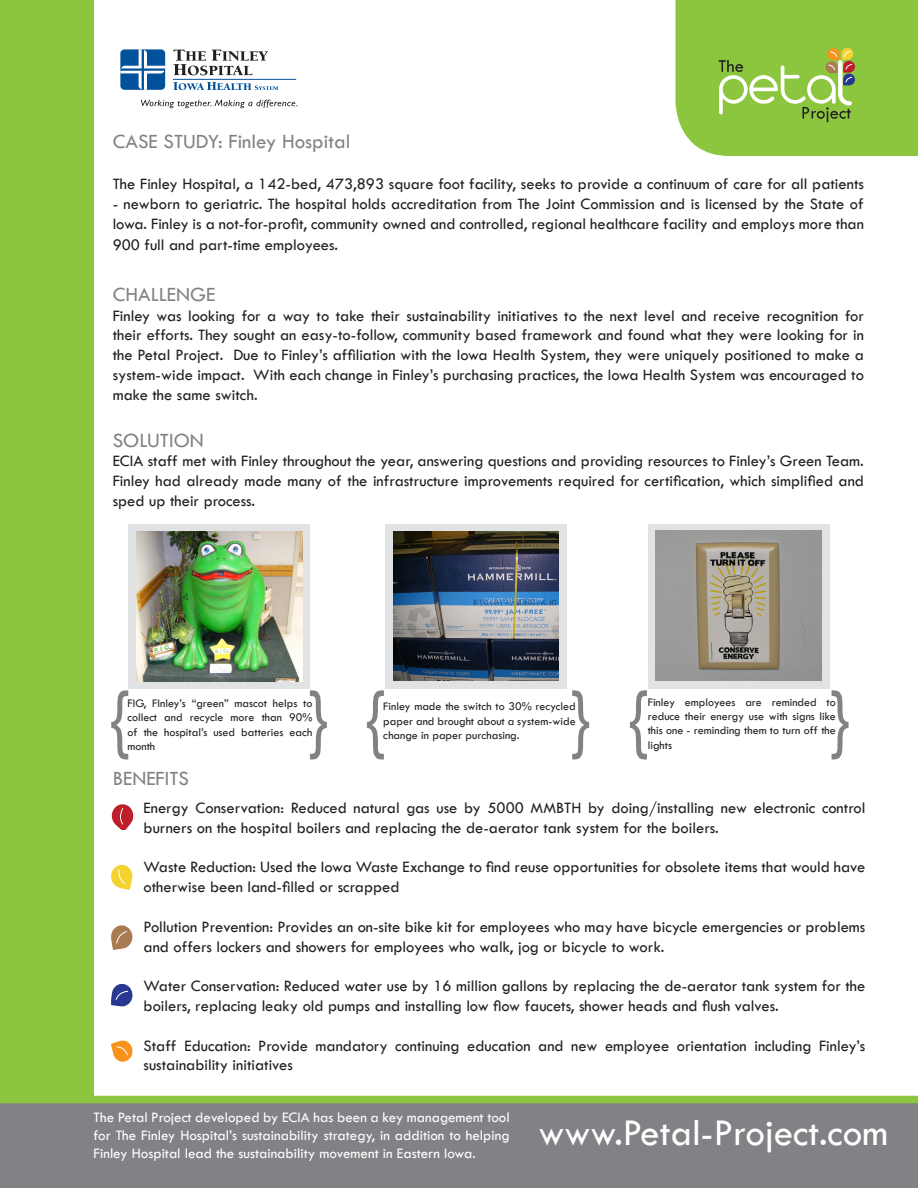
<style>
.page{position:relative;width:918px;height:1188px;background:#fff}
.page>*{position:absolute;margin:0;border:0;box-sizing:border-box;transform-origin:0 0}
.t1{font:73.65px "Tw Cen";color:#808285;scale:.81 1}
.t2{font:39.15px "Tw Cen";color:#fff}
.t3{font:21px "Tw Cen";color:#808285}
.t4{font:16.5px/19.8px "Tw Cen";color:#231f20}
.t5{font:15px/18px "Tw Cen";color:#fff;text-align:justify}
.t6{font:12px/14.4px "Tw Cen";color:#231f20;text-align:justify}
</style>
<div class="page">
<div style="left:0;top:0;width:94px;height:1188px;background:#8bc63e"></div>
<svg style="left:0;top:1096px;width:918px;height:92px;background:#80877f"></svg>
<svg style="left:120px;top:49px;width:45px;height:41px"></svg>
<svg style="left:173px;top:50px;width:95px;height:25px"></svg>
<svg style="left:173px;top:82px;width:105px;height:8px"></svg>
<hr style="left:173px;top:79px;width:123px;height:1px;background:#01529b">
<svg style="left:141px;top:100px;width:156px;height:8px"></svg>
<svg style="left:675px;top:0;width:243px;height:156px;background:#93c84c"></svg>
<svg style="left:111px;top:925px;width:22px;height:25px"></svg>
<svg style="left:111px;top:865px;width:22px;height:25px"></svg>
<svg style="left:112px;top:804px;width:21px;height:26px"></svg>
<svg style="left:111px;top:984px;width:22px;height:23px"></svg>
<svg style="left:111px;top:1040px;width:22px;height:22px"></svg>
<div style="left:129px;top:524px;width:181px;height:165px;background:#e1e2e4"></div>
<img style="left:137px;top:531px;width:165px;height:150px">
<div style="left:385px;top:524px;width:182px;height:165px;background:#e1e2e4"></div>
<img style="left:393px;top:531px;width:166px;height:150px">
<div style="left:648px;top:524px;width:181px;height:165px;background:#e1e2e4"></div>
<img style="left:656px;top:531px;width:166px;height:149px">
<p class="t3" style="left:113px;top:129px;width:239px">CASE STUDY: Finley Hospital</p>
<p class="t4" style="left:113px;top:174px;width:753px">The Finley Hospital, a 142-bed, 473,893 square foot facility, seeks to provide a continuum of care for all patients</p>
<p class="t4" style="left:113px;top:194px;width:753px">- newborn to geriatric. The hospital holds accreditation from The Joint Commission and is licensed by the State of<br>Iowa. Finley is a not-for-profit, community owned and controlled, regional healthcare facility and employs more than</p>
<p class="t4" style="left:113px;top:235px;width:227px">900 full and part-time employees.</p>
<p class="t3" style="left:113px;top:282px;width:104px">CHALLENGE</p>
<p class="t4" style="left:113px;top:305px;width:753px;text-align:justify">Finley was looking for a way to take their sustainability initiatives to the next level and receive recognition for their efforts. They sought an easy-to-follow, community based framework and found what they were looking for in the Petal Project. Due to Finley’s affiliation with the Iowa Health System, they were uniquely positioned to make a system-wide impact. With each change in Finley’s purchasing practices, the Iowa Health System was encouraged to make the same switch.</p>
<p class="t3" style="left:113px;top:427px;width:93px">SOLUTION</p>
<p class="t4" style="left:113px;top:451px;width:753px;text-align:justify">ECIA staff met with Finley throughout the year, answering questions and providing resources to Finley’s Green Team.<br>Finley had already made many of the infrastructure improvements required for certification, which simplified and sped up their process.</p>
<p class="t1" style="left:110px;top:675px;width:26px">{</p>
<p class="t1" style="left:309px;top:675px;width:26px">}</p>
<p class="t1" style="left:365px;top:675px;width:26px">{</p>
<p class="t1" style="left:571px;top:675px;width:26px">}</p>
<p class="t1" style="left:628px;top:675px;width:26px">{</p>
<p class="t1" style="left:830px;top:675px;width:26px">}</p>
<p class="t6" style="left:127px;top:696px;width:186px">FIG, FInley’s “green” mascot helps to collect and recycle more than 90% of the hospital’s used batteries each month</p>
<p class="t6" style="left:383px;top:699px;width:194px">Finley made the switch to 30% recycled paper and brought about a system-wide change in paper purchasing.</p>
<p class="t6" style="left:648px;top:695px;width:190px">Finley employees are reminded to reduce their energy use with signs like this one - reminding them to turn off the</p>
<p class="t6" style="left:648px;top:738px;width:26px">lights</p>
<p class="t3" style="left:113px;top:766px;width:78px">BENEFITS</p>
<p class="t4" style="left:144px;top:798px;width:723px">Energy Conservation: Reduced natural gas use by 5000 MMBTH by doing/installing new electronic control burners on the hospital boilers and replacing the de-aerator tank system for the boilers.</p>
<p class="t4" style="left:144px;top:857px;width:723px">Waste Reduction: Used the Iowa Waste Exchange to find reuse opportunities for obsolete items that would have otherwise been land-filled or scrapped</p>
<p class="t4" style="left:144px;top:917px;width:723px">Pollution Prevention: Provides an on-site bike kit for employees who may have bicycle emergencies or problems and offers lockers and showers for employees who walk, jog or bicycle to work.</p>
<p class="t4" style="left:144px;top:976px;width:723px">Water Conservation: Reduced water use by 16 million gallons by replacing the de-aerator tank system for the boilers, replacing leaky old pumps and installing low flow faucets, shower heads and flush valves.</p>
<p class="t4" style="left:144px;top:1035px;width:723px">Staff Education: Provide mandatory continuing education and new employee orientation including Finley’s sustainability initiatives</p>
<p class="t5" style="left:94px;top:1108px;width:418px">The Petal Project developed by ECIA has been a key management tool for The Finley Hospital’s sustainability strategy, in addition to helping Finley Hospital lead the sustainability movement in Eastern Iowa.</p>
<p class="t2" style="left:538px;top:1109px;width:352px">www.Petal-Project.com</p>
</div>
